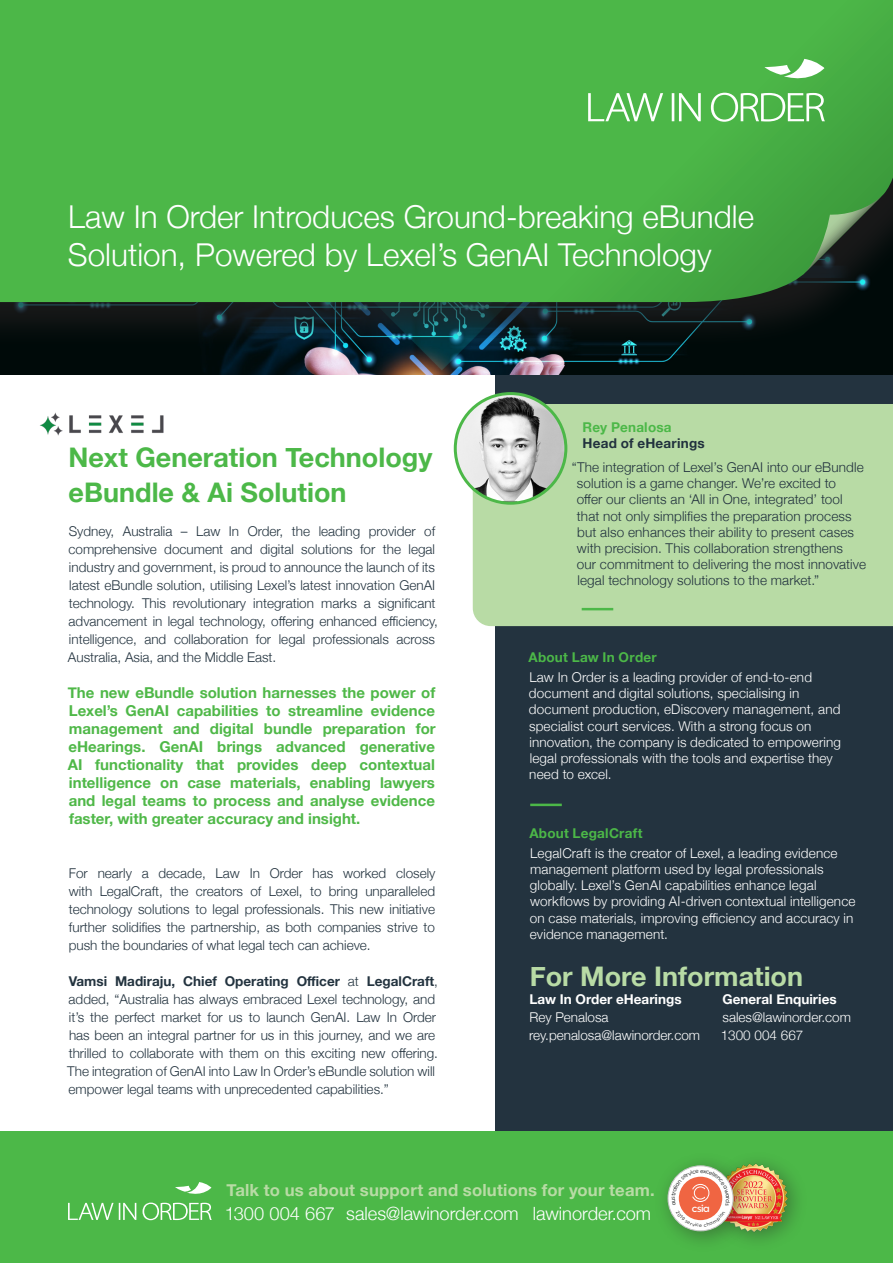
<style>
.page{position:relative;width:893px;height:1263px;background:#fff}
.page>*{position:absolute;margin:0;border:0;box-sizing:border-box;transform-origin:0 0}
.t1{font:300 31.5px/37.8px "Helvetica Neue";color:#fff}
.t2{font:700 27px "Helvetica Neue";color:#4cb848}
.t3{font:700 27px "Helvetica Neue";color:#b8dba5}
.t4{font:300 18.3px "Helvetica Neue";color:#fff}
.t5{font:700 16.65px "Helvetica Neue";letter-spacing:.01em;color:#b8dba5}
.t6{font:700 15px/18px "Helvetica Neue";color:#4fb848;text-align:justify}
.t7{font:300 13.5px/18px "Helvetica Neue";color:#23333f}
._8_pt_Small_Text{font:300 13.5px/16.2px "Helvetica Neue";letter-spacing:.01em;color:#fff}
._8_pt_Small_Text-2{font:300 13.5px/16.2px "Helvetica Neue";letter-spacing:.01em;color:#21313e}
.t8{font:700 13.5px/18px "Helvetica Neue";color:#fff}
._8_pt_Small_Text-3{font:700 13.5px "Helvetica Neue";letter-spacing:.02em;color:#4cb848}
._8_pt_Small_Text-4{font:700 13.5px "Helvetica Neue";letter-spacing:.015em;color:#21313e}
.t9{font:500 10.2px "Uniform";color:#fff}
.s1{font-weight:700}
.s2{font-weight:300}
</style>
<div class="page">
<div style="left:495px;top:338px;width:398px;height:810px;background:#23333f"></div>
<div style="left:473px;top:404px;width:420px;height:222px;background:#b8dba5"></div>
<hr style="left:582px;top:608px;width:31px;height:2px;background:#4cb848">
<img style="left:455px;top:394px;width:111px;height:109px">
<div style="left:454px;top:392px;width:113px;height:113px;border:3px solid #4cb848;border-radius:50%"></div>
<hr style="left:530px;top:804px;width:32px;height:2px;background:#4cb848">
<img style="left:0;top:350px;width:893px;height:24px">
<div style="left:0;top:0;width:893px;height:350px;background:#231f20;opacity:.7"></div>
<svg style="left:0;top:0;width:893px;height:302px;background:#49b246"></svg>
<svg style="left:805px;top:194px;width:79px;height:79px;background:#345c34"></svg>
<svg style="left:588px;top:93px;width:237px;height:29px"></svg>
<svg style="left:764px;top:59px;width:60px;height:25px"></svg>
<div style="left:0;top:1131px;width:893px;height:132px;background:#4cb848"></div>
<div style="left:707px;top:1151px;width:101px;height:101px;background:#231f20;opacity:.4"></div>
<img style="left:755px;top:1161px;width:35px;height:72px">
<div style="left:654px;top:1151px;width:101px;height:101px;background:#231f20;opacity:.4"></div>
<svg style="left:668px;top:1166px;width:65px;height:65px"></svg>
<div style="left:668px;top:1165px;width:65px;height:66px;border:1px solid #c2c3c3;border-radius:50%"></div>
<svg style="left:68px;top:1182px;width:144px;height:38px"></svg>
<img style="left:40px;top:412px;width:124px;height:24px">
<svg style="left:671px;top:1170px;width:59px;height:57px;background:#e8b49e"></svg>
<h1 class="t1" style="left:68px;top:196px;width:688px">Law In Order Introduces Ground-breaking eBundle<br>Solution, Powered by Lexel’s GenAI Technology</h1>
<p class="t2" style="left:68px;top:436px;width:365px">Next Generation Technology</p>
<p class="t2" style="left:69px;top:471px;width:279px">eBundle &amp; Ai Solution</p>
<p class="t7" style="left:68px;top:521px;width:372px">Sydney, Australia – Law In Order, the leading provider of comprehensive document and digital solutions for the legal industry and government, is proud to announce the launch of its latest eBundle solution, utilising Lexel’s latest innovation GenAI technology. This revolutionary integration marks a significant advancement in legal technology, offering enhanced efficiency, intelligence, and collaboration for legal professionals across Australia, Asia, and the Middle East.</p>
<p class="t6" style="left:68px;top:684px;width:370px">The new eBundle solution harnesses the power of Lexel’s GenAI capabilities to streamline evidence management and digital bundle preparation for eHearings. GenAI brings advanced generative AI functionality that provides deep contextual intelligence on case materials, enabling lawyers and legal teams to process and analyse evidence faster, with greater accuracy and insight.</p>
<p class="t7" style="left:69px;top:863px;width:368px;text-align:justify">For nearly a decade, Law In Order has worked closely with LegalCraft, the creators of Lexel, to bring unparalleled technology solutions to legal professionals. This new initiative further solidifies the partnership, as both companies strive to push the boundaries of what legal tech can achieve.</p>
<p class="t7" style="left:67px;top:971px;width:372px"><span class="s1">Vamsi Madiraju, Chief Operating Officer</span> at <span class="s1">LegalCraft</span>, added, “Australia has always embraced Lexel technology, and it’s the perfect market for us to launch GenAI. Law In Order has been an integral partner for us in this journey, and we are thrilled to collaborate with them on this exciting new offering.<br>The integration of GenAI into Law In Order’s eBundle solution will empower legal teams with unprecedented capabilities.”</p>
<p class="_8_pt_Small_Text-3" style="left:583px;top:417px;width:91px">Rey Penalosa</p>
<p class="_8_pt_Small_Text-4" style="left:583px;top:433px;width:124px">Head of eHearings</p>
<p class="_8_pt_Small_Text-2" style="left:577px;top:458px;width:291px;text-indent:-5px">“The integration of Lexel’s GenAI into our eBundle solution is a game changer. We’re excited to<br>offer our clients an ‘All in One, integrated’ tool that not only simplifies the preparation process but also enhances their ability to present cases with precision. This collaboration strengthens<br>our commitment to delivering the most innovative legal technology solutions to the market.”</p>
<p class="_8_pt_Small_Text-3" style="left:528px;top:647px;width:130px">About Law In Order</p>
<p class="_8_pt_Small_Text" style="left:529px;top:668px;width:314px">Law In Order is a leading provider of end-to-end document and digital solutions, specialising in document production, eDiscovery management, and specialist court services. With a strong focus on innovation, the company is dedicated to empowering legal professionals with the tools and expertise they need to excel.</p>
<p class="_8_pt_Small_Text-3" style="left:529px;top:823px;width:115px">About LegalCraft</p>
<p class="_8_pt_Small_Text" style="left:530px;top:844px;width:327px">LegalCraft is the creator of Lexel, a leading evidence management platform used by legal professionals globally. Lexel’s GenAI capabilities enhance legal workflows by providing AI-driven contextual intelligence on case materials, improving efficiency and accuracy in evidence management.</p>
<p class="t3" style="left:530px;top:955px;width:275px">For More Information</p>
<p class="t8" style="left:529px;top:991px;width:154px">Law In Order eHearings<br><span class="s2">Rey Penalosa</span></p>
<p class="_8_pt_Small_Text" style="left:529px;top:1026px;width:172px">rey.penalosa@lawinorder.com</p>
<p class="t8" style="left:722px;top:991px;width:116px">General Enquiries</p>
<p class="_8_pt_Small_Text" style="left:723px;top:1008px;width:130px">sales@lawinorder.com</p>
<p class="_8_pt_Small_Text" style="left:721px;top:1026px;width:84px">1300 004 667</p>
<p class="t5" style="left:226px;top:1177px;width:430px">Talk to us about support and solutions for your team.</p>
<h3 class="t4" style="left:225px;top:1199px;width:428px">1300 004 667 sales@lawinorder.com lawinorder.com</h3>
<p class="t9" style="left:692px;top:1202px;width:20px">csia</p>
</div>
